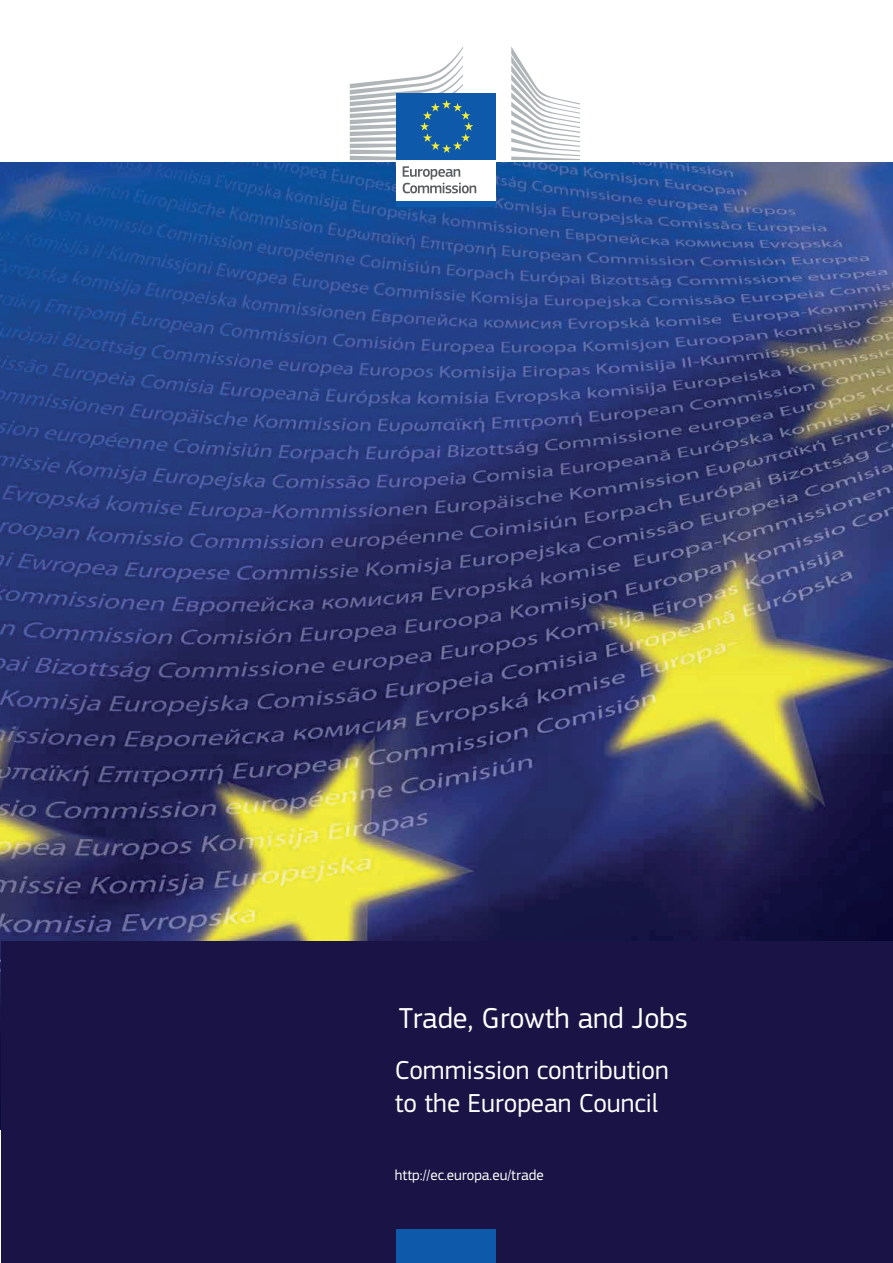
<style>
.page{position:relative;width:893px;height:1263px;background:#fff}
.page>*{position:absolute;margin:0;border:0;box-sizing:border-box;transform-origin:0 0}
.t1{font:30px "EC Square Sans Pro";color:#fff}
.t2{font:27px/32.4px "EC Square Sans Pro";color:#fff}
.t3{font:15px "EC Square Sans Pro";color:#fff}
</style>
<div class="page">
<img style="left:0;top:162px;width:893px;height:967px">
<div style="left:1px;top:940px;width:892px;height:323px;background:#191445"></div>
<hr style="left:0;top:0;width:1px;height:162px;background:#0e59a9">
<div style="left:397px;top:1230px;width:99px;height:33px;background:#0e59a9"></div>
<div style="left:397px;top:158px;width:99px;height:44px;background:#fff"></div>
<svg style="left:403px;top:166px;width:73px;height:27px"></svg>
<div style="left:397px;top:201px;width:99px;height:6px;background:#0e59a9"></div>
<svg style="left:511px;top:47px;width:69px;height:113px"></svg>
<div style="left:397px;top:94px;width:99px;height:66px;background:#0e59a9"></div>
<svg style="left:350px;top:47px;width:123px;height:113px"></svg>
<p class="t1" style="left:399px;top:1000px;width:290px">Trade, Growth and Jobs</p>
<p class="t2" style="left:395px;top:1054px;width:275px">Commission contribution to the European Council</p>
<p class="t3" style="left:395px;top:1167px;width:150px">http://ec.europa.eu/trade</p>
</div>
